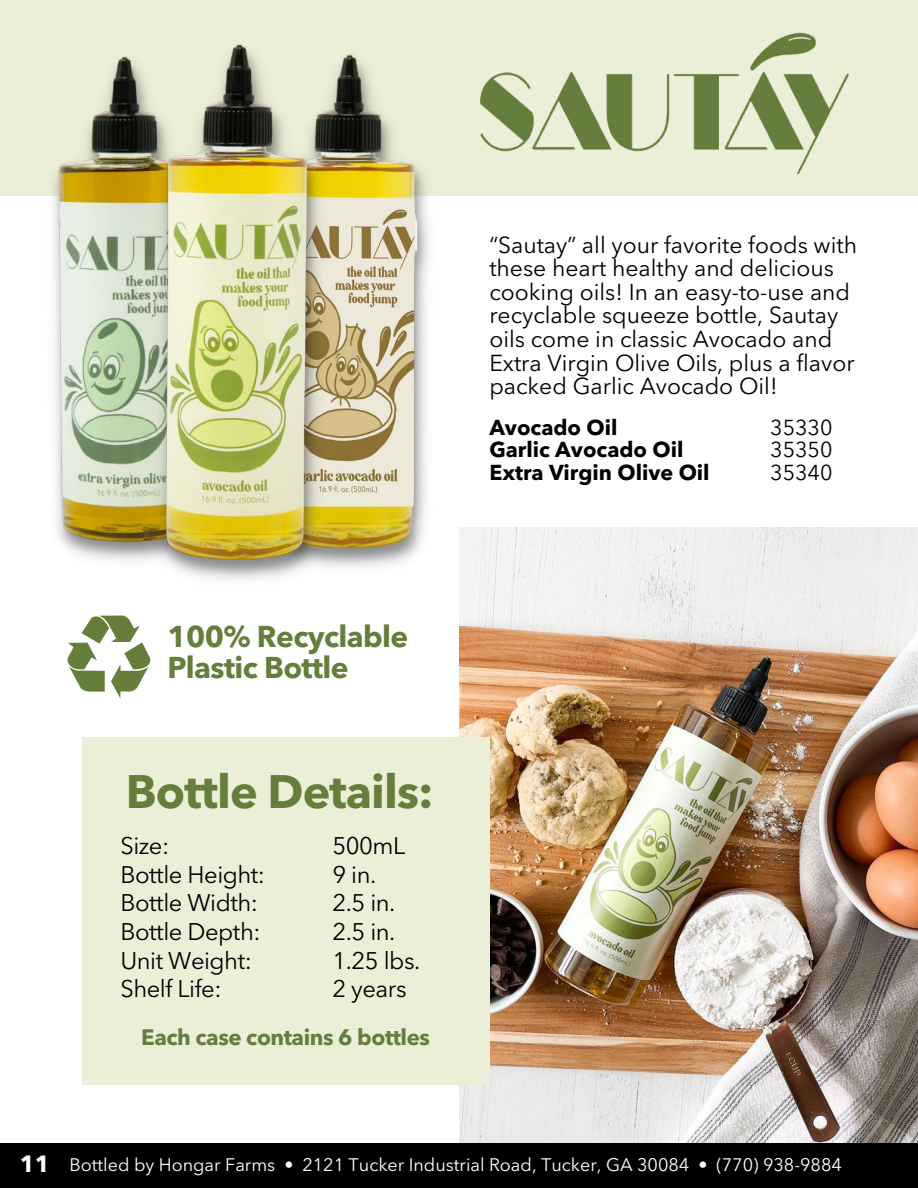
<style>
.page{position:relative;width:918px;height:1188px;background:#fff}
.page>*{position:absolute;margin:0;border:0;box-sizing:border-box;transform-origin:0 0}
.t1{font:700 46.5px "Avenir Next LT Pro";letter-spacing:-.02em;color:#657e3c}
.t2{font:700 29.85px/31.2px "Avenir Next LT Pro";letter-spacing:-.02em;color:#657e3c}
.t3{font:23.85px/28.7px "Avenir Next LT Pro";letter-spacing:-.02em;color:#000}
.t4{font:22.95px/23.7px "Avenir Next LT Pro";color:#000}
.t5{font:700 22.2px "Avenir Next LT Pro";letter-spacing:-.02em;color:#657e3c}
.t6{font:700 21.45px/22.5px "Avenir Next LT Pro";color:#000}
.t7{font:21.45px/22.5px "Avenir Next LT Pro";color:#000;text-align:justify}
.t8{font:18px "Avenir Next LT Pro";color:#fff}
.s1{font-weight:700;font-size:23.25px}
</style>
<div class="page">
<img style="left:459px;top:527px;width:459px;height:616px">
<div style="left:82px;top:737px;width:407px;height:348px;background:#ecefd8"></div>
<div style="left:0;top:0;width:918px;height:196px;background:#ecefd8"></div>
<img style="left:53px;top:56px;width:96px;height:505px">
<img style="left:329px;top:54px;width:100px;height:514px">
<img style="left:149px;top:44px;width:180px;height:536px">
<svg style="left:67px;top:615px;width:84px;height:83px"></svg>
<img style="left:481px;top:32px;width:368px;height:142px">
<div style="left:0;top:1143px;width:918px;height:45px;background:#000"></div>
<h2 class="t2" style="left:167px;top:624px;width:242px">100% Recyclable<br>Plastic Bottle</h2>
<h1 class="t1" style="left:126px;top:773px;width:309px">Bottle Details:</h1>
<p class="t3" style="left:120px;top:834px;width:146px">Size:<br>Bottle Height:<br>Bottle Width:<br>Bottle Depth:<br>Unit Weight:<br>Shelf Life:</p>
<p class="t3" style="left:332px;top:834px;width:89px">500mL<br>9 in.<br>2.5 in.<br>2.5 in.<br>1.25 lbs.<br>2 years</p>
<p class="t5" style="left:141px;top:1028px;width:290px">Each case contains 6 bottles</p>
<p class="t4" style="left:489px;top:235px;width:369px">“Sautay” all your favorite foods with these heart healthy and delicious cooking oils! In an easy-to-use and recyclable squeeze bottle, Sautay oils come in classic Avocado and Extra Virgin Olive Oils, plus a flavor packed Garlic Avocado Oil!</p>
<p class="t6" style="left:489px;top:418px;width:222px">Avocado Oil<br>Garlic Avocado Oil<br>Extra Virgin Olive Oil</p>
<p class="t7" style="left:770px;top:418px;width:64px">35330<br>35350<br>35340</p>
<p class="t8" style="left:20px;top:1158px;width:824px"><span class="s1">11</span> Bottled by Hongar Farms • 2121 Tucker Industrial Road, Tucker, GA 30084 • (770) 938-9884</p>
</div>
